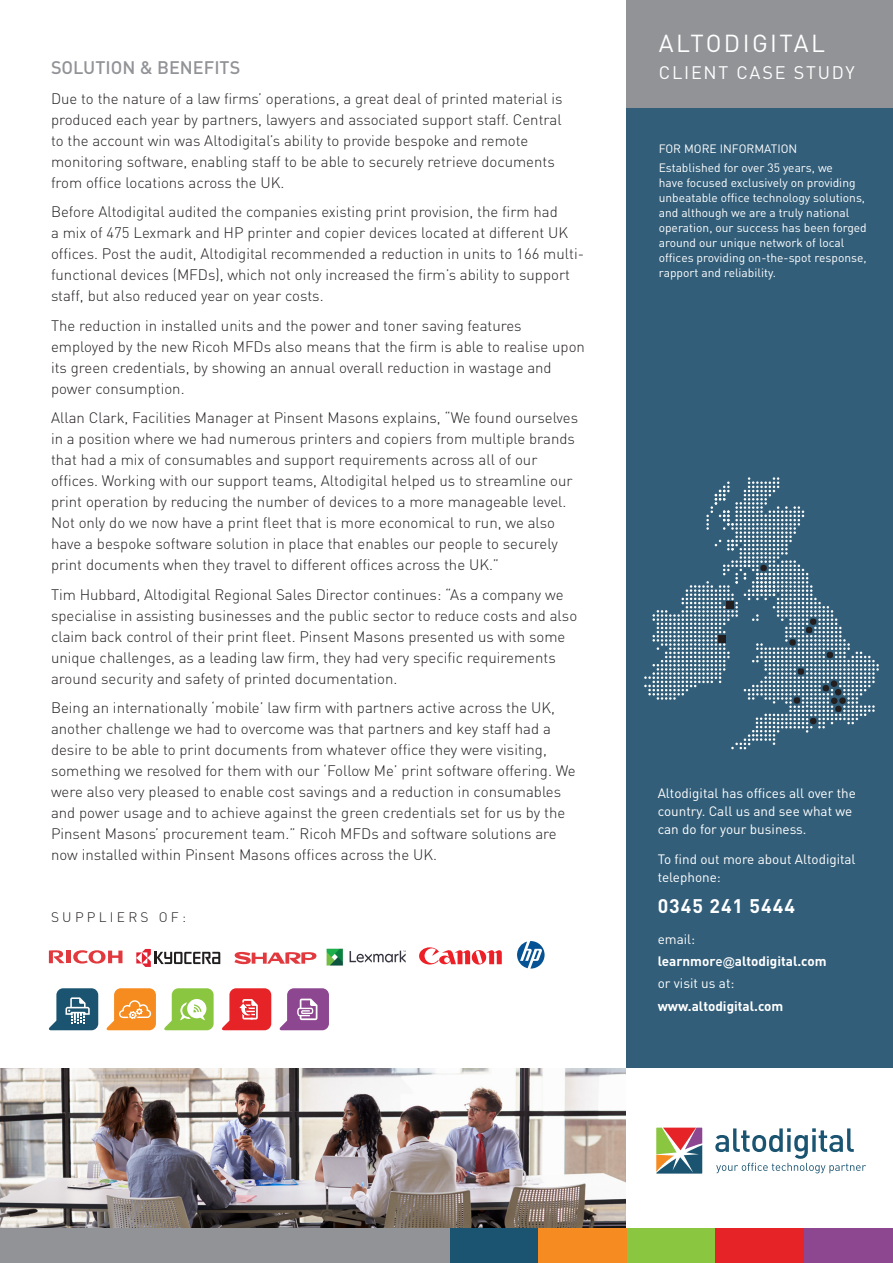
<style>
.page{position:relative;width:893px;height:1263px;background:#fff}
.page>*{position:absolute;margin:0;border:0;box-sizing:border-box;transform-origin:0 0}
.t1{font:24.3px "DIN";letter-spacing:.1em;color:#fff}
.t2{font:700 19.5px "DIN";letter-spacing:.05em;color:#fff}
.t3{font:18px "DIN Medium Alternate";color:#919397}
.t4{font:18px "DIN";letter-spacing:.1em;color:#fff}
.t5{font:300 15px/21px "DIN";color:#231f20}
.t6{font:300 13.65px "DIN";letter-spacing:.24em;color:#231f20}
.t7{font:13.5px/18px "DIN";color:#fff}
.t8{font:700 13.5px "DIN";color:#fff}
.t9{font:12px/15px "DIN";color:#fff}
.s1{font-weight:500}
.s2{font-family:"Arial";font-weight:400;font-size:12px}
</style>
<div class="page">
<img style="left:0;top:1068px;width:626px;height:160px">
<div style="left:626px;top:1px;width:267px;height:1100px;background:#325e79"></div>
<div style="left:626px;top:1068px;width:267px;height:160px;background:#fff"></div>
<svg style="left:715px;top:1128px;width:151px;height:45px"></svg>
<svg style="left:656px;top:1127px;width:46px;height:46px;background:#998477"></svg>
<div style="left:626px;top:0;width:267px;height:108px;background:#919397"></div>
<div style="left:0;top:1228px;width:893px;height:35px;background:#919397"></div>
<div style="left:450px;top:1228px;width:89px;height:35px;background:#1a5470"></div>
<div style="left:538px;top:1228px;width:89px;height:35px;background:#f68b21"></div>
<div style="left:627px;top:1228px;width:89px;height:35px;background:#8bc640"></div>
<div style="left:715px;top:1228px;width:89px;height:35px;background:#e62428"></div>
<div style="left:804px;top:1228px;width:89px;height:35px;background:#8d4791"></div>
<svg style="left:644px;top:477px;width:235px;height:272px"></svg>
<div style="left:760px;top:565px;width:7px;height:6px;background:#231f20;border-radius:50%"></div>
<div style="left:727px;top:602px;width:7px;height:7px;background:#231f20"></div>
<div style="left:718px;top:635px;width:7px;height:7px;background:#231f20"></div>
<svg style="left:49px;top:988px;width:49px;height:42px"></svg>
<svg style="left:164px;top:988px;width:50px;height:42px"></svg>
<svg style="left:279px;top:988px;width:50px;height:42px"></svg>
<svg style="left:222px;top:988px;width:49px;height:42px"></svg>
<svg style="left:106px;top:988px;width:50px;height:42px"></svg>
<svg style="left:73px;top:950px;width:49px;height:13px"></svg>
<div style="left:66px;top:950px;width:5px;height:13px;background:#e1393e"></div>
<svg style="left:49px;top:950px;width:16px;height:13px"></svg>
<svg style="left:234px;top:952px;width:82px;height:12px"></svg>
<svg style="left:136px;top:949px;width:84px;height:18px"></svg>
<svg style="left:517px;top:941px;width:28px;height:27px"></svg>
<svg style="left:419px;top:947px;width:83px;height:17px"></svg>
<img style="left:327px;top:948px;width:79px;height:18px">
<p class="t3" style="left:51px;top:56px;width:191px">SOLUTION &amp; BENEFITS</p>
<p class="t5" style="left:51px;top:88px;width:513px">Due to the nature of a law firms’ operations, a great deal of printed material is produced each year by partners, lawyers and associated support staff. Central to the account win was Altodigital’s ability to provide bespoke and remote monitoring software, enabling staff to be able to securely retrieve documents from office locations across the UK.</p>
<p class="t5" style="left:51px;top:201px;width:535px">Before Altodigital audited the companies existing print provision, the firm had<br>a mix of 475 Lexmark and HP printer and copier devices located at different UK offices. Post the audit, Altodigital recommended a reduction in units to 166 multi&shy;functional devices (MFDs), which not only increased the firm’s ability to support staff, but also reduced year on year costs.</p>
<p class="t5" style="left:51px;top:315px;width:535px">The reduction in installed units and the power and toner saving features employed by the new Ricoh MFDs also means that the firm is able to realise upon its green credentials, by showing an annual overall reduction in wastage and power consumption.</p>
<p class="t5" style="left:51px;top:407px;width:529px">Allan Clark, Facilities Manager at Pinsent Masons explains, “We found ourselves in a position where we had numerous printers and copiers from multiple brands that had a mix of consumables and support requirements across all of our offices. Working with our support teams, Altodigital helped us to streamline our print operation by reducing the number of devices to a more manageable level.<br>Not only do we now have a print fleet that is more economical to run, we also have a bespoke software solution in place that enables our people to securely print documents when they travel to different offices across the UK.”</p>
<p class="t5" style="left:51px;top:584px;width:528px">Tim Hubbard, Altodigital Regional Sales Director continues: “As a company we specialise in assisting businesses and the public sector to reduce costs and also claim back control of their print fleet. Pinsent Masons presented us with some unique challenges, as a leading law firm, they had very specific requirements around security and safety of printed documentation.</p>
<p class="t5" style="left:51px;top:697px;width:526px">Being an internationally ‘mobile’ law firm with partners active across the UK, another challenge we had to overcome was that partners and key staff had a desire to be able to print documents from whatever office they were visiting, something we resolved for them with our ‘Follow Me’ print software offering. We were also very pleased to enable cost savings and a reduction in consumables and power usage and to achieve against the green credentials set for us by the Pinsent Masons’ procurement team.” Ricoh MFDs and software solutions are now installed within Pinsent Masons offices across the UK.</p>
<p class="t6" style="left:51px;top:909px;width:137px">SUPPLIERS OF:</p>
<p class="t1" style="left:659px;top:28px;width:168px">ALTODIGITAL</p>
<p class="t4" style="left:659px;top:61px;width:198px">CLIENT CASE STUDY</p>
<p class="t9" style="left:659px;top:141px;width:140px">FOR MORE INFORMATION</p>
<p class="t9" style="left:659px;top:160px;width:210px">Established for over 35 years, we<br>have focused exclusively on providing unbeatable office technology solutions, and although we are a truly national operation, our success has been forged around our unique network of local offices providing on-the-spot response, rapport and reliability.</p>
<p class="t7" style="left:658px;top:783px;width:200px">Altodigital has offices all over the country. Call us and see what we can do for your business.</p>
<p class="t7" style="left:658px;top:850px;width:199px">To find out more about Altodigital telephone:</p>
<p class="t2" style="left:658px;top:893px;width:139px">0345 241 5444</p>
<p class="t7" style="left:658px;top:930px;width:39px">email:</p>
<p class="t8" style="left:658px;top:952px;width:170px">learnmor<span class="s1">e</span><span class="s2">@</span>altodigital.com</p>
<p class="t7" style="left:658px;top:974px;width:78px">or visit us at:</p>
<p class="t8" style="left:658px;top:997px;width:127px">www.altodigital.com</p>
</div>
